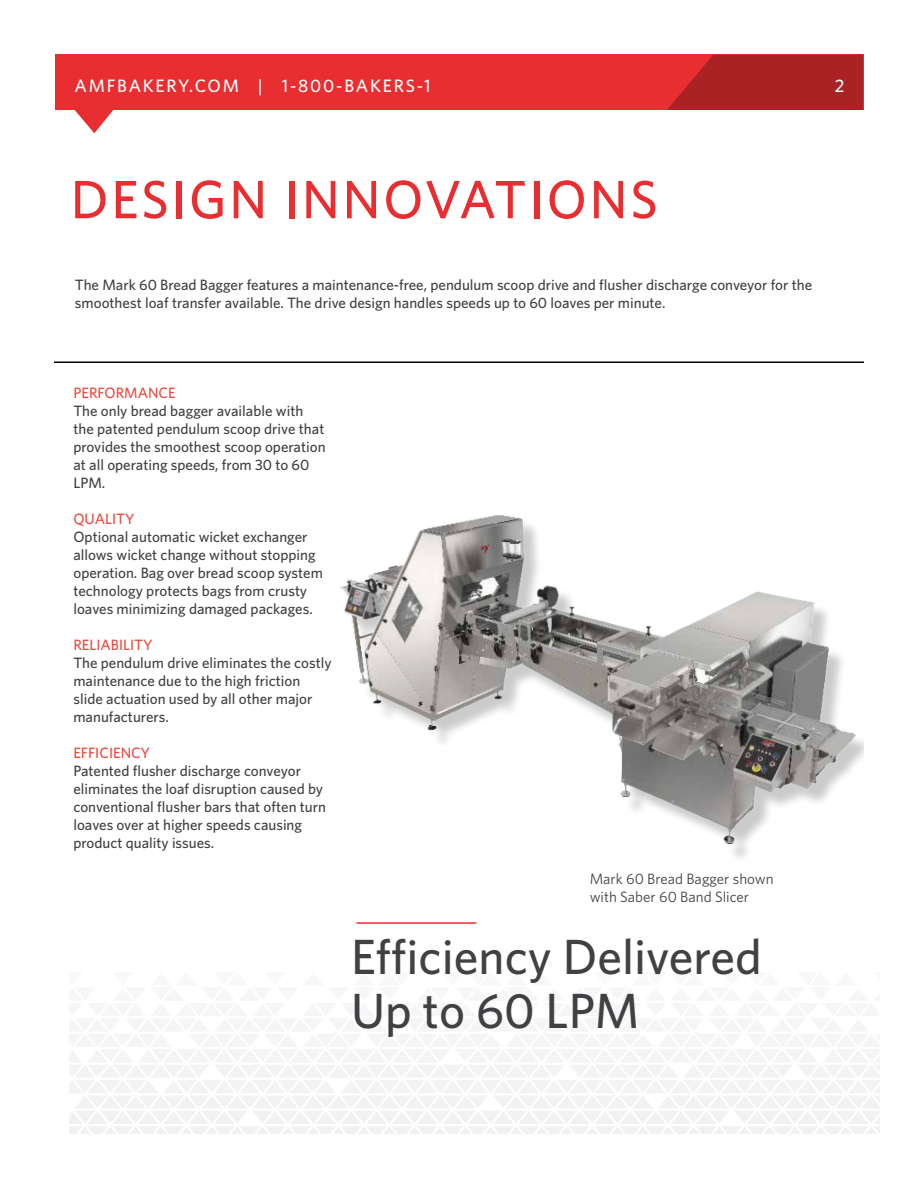
<style>
.page{position:relative;width:918px;height:1188px;background:#fff}
.page>*{position:absolute;margin:0;border:0;box-sizing:border-box;transform-origin:0 0}
.t1{font:500 54px "Whitney";letter-spacing:.05em;color:#e92e31}
.t2{font:500 49.5px/54px "Whitney";color:#414042}
.t3{font:500 18px "Whitney";letter-spacing:.1em;color:#fff}
.t4{font:500 15px/18px "Whitney";color:#414042}
.t5{font:15px/18px "Whitney";color:#414042}
.t6{font:500 15px "Whitney";color:#eb4a3e}
</style>
<div class="page">
<hr style="left:356px;top:922px;width:120px;height:2px;background:#e92e31">
<div style="left:55px;top:54px;width:808px;height:56px;background:#e92e31"></div>
<svg style="left:667px;top:55px;width:196px;height:55px;background:#b22325"></svg>
<svg style="left:74px;top:110px;width:40px;height:23px"></svg>
<hr style="left:54px;top:362px;width:810px;height:1px;background:#000">
<img style="left:340px;top:514px;width:524px;height:341px">
<p class="t3" style="left:75px;top:75px;width:358px">AMFBAKERY.COM | 1-800-BAKERS-1</p>
<p class="t3" style="left:835px;top:75px;width:11px">2</p>
<h1 class="t1" style="left:71px;top:167px;width:589px">DESIGN INNOVATIONS</h1>
<p class="t4" style="left:75px;top:276px;width:739px">The Mark 60 Bread Bagger features a maintenance-free, pendulum scoop drive and flusher discharge conveyor for the smoothest loaf transfer available. The drive design handles speeds up to 60 loaves per minute.</p>
<p class="t6" style="left:73px;top:384px;width:104px">PERFORMANCE</p>
<p class="t4" style="left:73px;top:402px;width:254px">The only bread bagger available with the patented pendulum scoop drive that provides the smoothest scoop operation at all operating speeds, from 30 to 60<br>LPM.</p>
<p class="t6" style="left:73px;top:510px;width:63px">QUALITY</p>
<p class="t4" style="left:73px;top:528px;width:251px">Optional automatic wicket exchanger allows wicket change without stopping operation. Bag over bread scoop system technology protects bags from crusty loaves minimizing damaged packages.</p>
<p class="t6" style="left:73px;top:636px;width:81px">RELIABILITY</p>
<p class="t4" style="left:73px;top:654px;width:260px">The pendulum drive eliminates the costly maintenance due to the high friction slide actuation used by all other major manufacturers.</p>
<p class="t6" style="left:73px;top:744px;width:78px">EFFICIENCY</p>
<p class="t4" style="left:73px;top:762px;width:254px">Patented flusher discharge conveyor eliminates the loaf disruption caused by conventional flusher bars that often turn loaves over at higher speeds causing product quality issues.</p>
<p class="t5" style="left:590px;top:870px;width:185px">Mark 60 Bread Bagger shown with Saber 60 Band Slicer</p>
<h2 class="t2" style="left:351px;top:929px;width:412px">Efficiency Delivered<br>Up to 60 LPM</h2>
</div>
